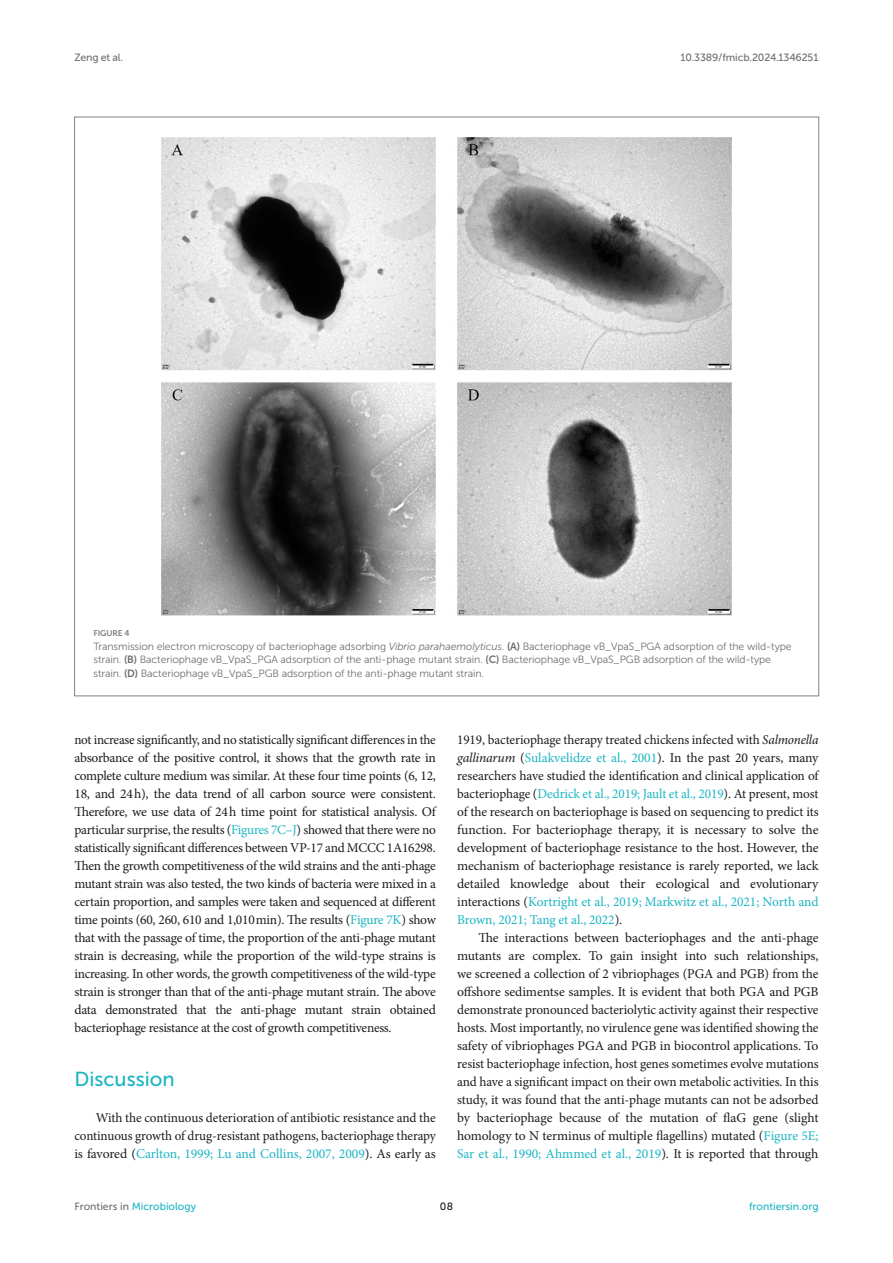
<style>
.page{position:relative;width:893px;height:1263px;background:#fff}
.page>*{position:absolute;margin:0;border:0;box-sizing:border-box;transform-origin:0 0}
.HEAD_1{font:20.25px "Museo Sans 500";color:#1db5c3}
.TEXT_FLUSH{font:13.5px/18px "Minion Pro";letter-spacing:-.015em;color:#1b1c1b;text-align:justify}
.TEXT{font:13.5px/18px "Minion Pro";letter-spacing:-.005em;color:#1b1c1b;text-align:justify}
.FIG_LEG{font:10.5px/13.5px "Museo Sans 300";letter-spacing:-.01em;color:#706f70}
.t1{font:10.5px "Museo Sans 500";color:#1db5c3}
.t2{font:10.5px "Museo Sans 500";letter-spacing:-.015em;color:#706f70}
.t3{font:10.5px "Museo Sans 500";color:#1b1c1b}
.FIG_HD{font:8.25px "Museo Sans 700";letter-spacing:-.01em;color:#7e7f7f}
.s1{font-style:italic}
.s2{font-family:"Museo Sans 700"}
.s3{color:#1db5c3}
.s4{color:#706f70}
</style>
<div class="page">
<img style="left:161px;top:137px;width:571px;height:479px">
<p class="t2" style="left:74px;top:51px;width:50px">Zeng et al.</p>
<p class="t2" style="left:680px;top:51px;width:140px">10.3389/fmicb.2024.1346251</p>
<p class="FIG_HD" style="left:94px;top:629px;width:37px">FIGURE 4</p>
<p class="FIG_LEG" style="left:94px;top:640px;width:700px">Transmission electron microscopy of bacteriophage adsorbing <span class="s1">Vibrio parahaemolyticus.</span> <span class="s2">(A)</span> Bacteriophage vB_VpaS_PGA adsorption of the wild-type strain. <span class="s2">(B)</span> Bacteriophage vB_VpaS_PGA adsorption of the anti-phage mutant strain. <span class="s2">(C)</span> Bacteriophage vB_VpaS_PGB adsorption of the wild-type strain. <span class="s2">(D)</span> Bacteriophage vB_VpaS_PGB adsorption of the anti-phage mutant strain.</p>
<p class="TEXT_FLUSH" style="left:74px;top:731px;width:363px">not increase significantly, and no statistically significant differences in the absorbance of the positive control, it shows that the growth rate in complete culture medium was similar. At these four time points (6, 12, 18, and 24h), the data trend of all carbon source were consistent.<br>Therefore, we use data of 24h time point for statistical analysis. Of particular surprise, the results (<span class="s3">Figures 7C–J</span>) showed that there were no statistically significant differences between VP-17 and MCCC 1A16298.<br>Then the growth competitiveness of the wild strains and the anti-phage mutant strain was also tested, the two kinds of bacteria were mixed in a certain proportion, and samples were taken and sequenced at different time points (60, 260, 610 and 1,010min). The results (<span class="s3">Figure 7K</span>) show that with the passage of time, the proportion of the anti-phage mutant strain is decreasing, while the proportion of the wild-type strains is increasing. In other words, the growth competitiveness of the wild-type strain is stronger than that of the anti-phage mutant strain. The above data demonstrated that the anti-phage mutant strain obtained bacteriophage resistance at the cost of growth competitiveness.</p>
<p class="HEAD_1" style="left:74px;top:1068px;width:102px">Discussion</p>
<p class="TEXT_FLUSH" style="left:74px;top:1109px;width:363px;text-indent:21px">With the continuous deterioration of antibiotic resistance and the continuous growth of drug-resistant pathogens, bacteriophage therapy is favored (<span class="s3">Carlton, 1999; Lu and Collins, 2007, 2009</span>). As early as</p>
<p class="TEXT_FLUSH" style="left:457px;top:731px;width:363px">1919, bacteriophage therapy treated chickens infected with <span class="s1">Salmonella gallinarum</span> (<span class="s3">Sulakvelidze et al., 2001</span>). In the past 20 years, many researchers have studied the identification and clinical application of bacteriophage (<span class="s3">Dedrick et al., 2019; Jault et al., 2019</span>). At present, most of the research on bacteriophage is based on sequencing to predict its function. For bacteriophage therapy, it is necessary to solve the development of bacteriophage resistance to the host. However, the mechanism of bacteriophage resistance is rarely reported, we lack detailed knowledge about their ecological and evolutionary interactions (<span class="s3">Kortright et al., 2019; Markwitz et al., 2021; North and Brown, 2021; Tang et al., 2022</span>).</p>
<p class="TEXT" style="left:457px;top:929px;width:363px;text-indent:21px">The interactions between bacteriophages and the anti-phage mutants are complex. To gain insight into such relationships, we screened a collection of 2 vibriophages (PGA and PGB) from the offshore sedimentse samples. It is evident that both PGA and PGB demonstrate pronounced bacteriolytic activity against their respective hosts. Most importantly, no virulence gene was identified showing the safety of vibriophages PGA and PGB in biocontrol applications. To resist bacteriophage infection, host genes sometimes evolve mutations and have a significant impact on their own metabolic activities. In this study, it was found that the anti-phage mutants can not be adsorbed by bacteriophage because of the mutation of flaG gene (slight homology to N terminus of multiple flagellins) mutated (<span class="s3">Figure 5E; Sar et al., 1990; Ahmmed et al., 2019</span>). It is reported that through</p>
<p class="t1" style="left:74px;top:1200px;width:123px"><span class="s4">Frontiers in</span> Microbiology</p>
<p class="t3" style="left:440px;top:1200px;width:15px">08</p>
<p class="t1" style="left:749px;top:1200px;width:71px">frontiersin.org</p>
</div>
